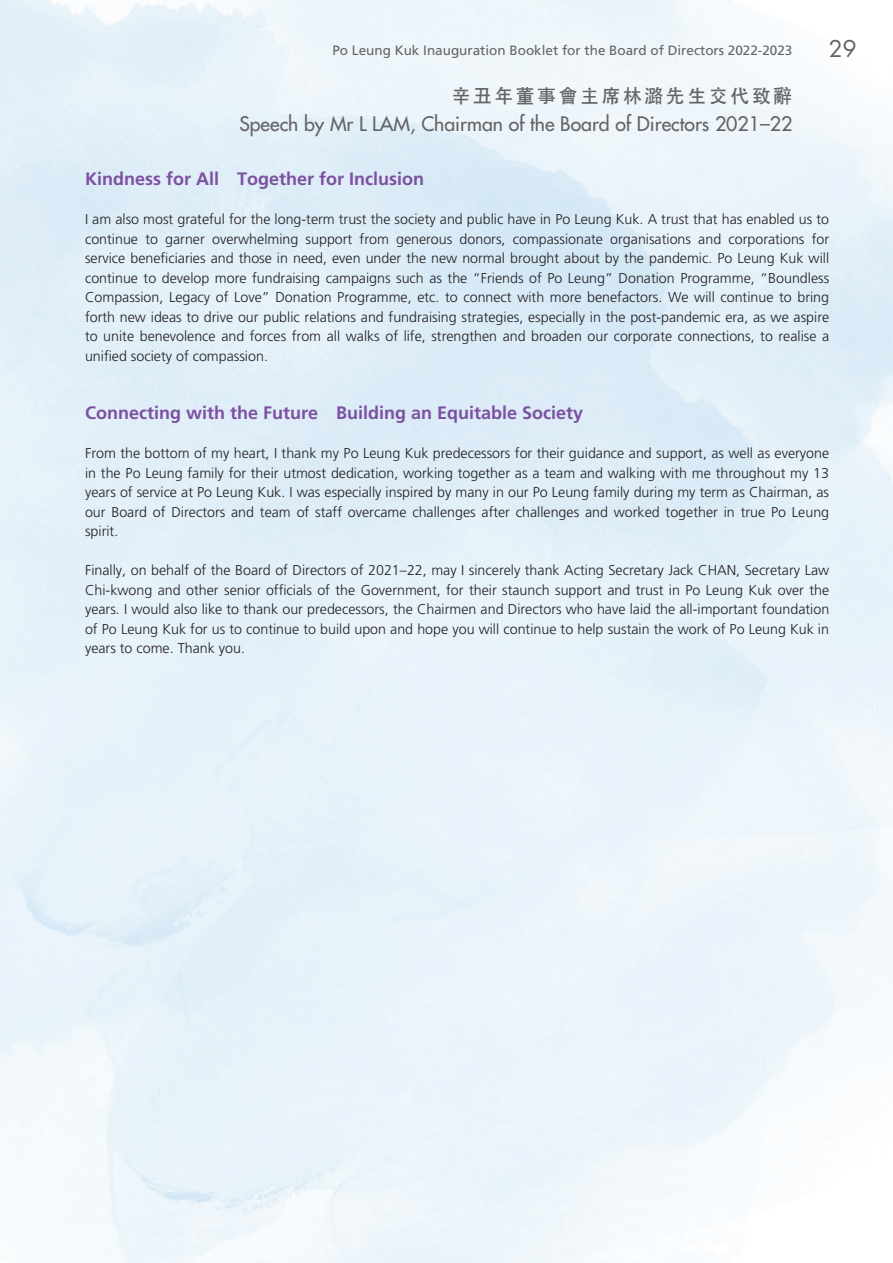
<style>
.page{position:relative;width:893px;height:1263px;background:#fff}
.page>*{position:absolute;margin:0;border:0;box-sizing:border-box;transform-origin:0 0}
.t1{font:22.5px "Futura Std";color:#636366}
.t2{font:500 19.5px "Futura Std";color:#636366}
.t3{font:700 19.5px "C Hei 2 HK";letter-spacing:.1em;color:#636366}
.t4{font:700 18px "Frutiger LT Std";color:#7c51a1}
.t5{font:300 14.25px/19.5px "Frutiger LT Std";color:#231f20;text-align:justify}
.t6{font:13.5px "Frutiger LT Std";color:#636366}
</style>
<div class="page">
<p class="t6" style="left:332px;top:42px;width:461px">Po Leung Kuk Inauguration Booklet for the Board of Directors 2022-2023</p>
<h1 class="t1" style="left:829px;top:34px;width:29px">29</h1>
<h2 class="t3" style="left:451px;top:86px;width:343px">辛丑年董事會主席林潞先生交代致辭</h2>
<h2 class="t2" style="left:239px;top:112px;width:555px">Speech by Mr L LAM, Chairman of the Board of Directors 2021–22</h2>
<p class="t4" style="left:85px;top:168px;width:341px">Kindness for All Together for Inclusion</p>
<p class="t5" style="left:85px;top:210px;width:746px">I am also most grateful for the long-term trust the society and public have in Po Leung Kuk. A trust that has enabled us to continue to garner overwhelming support from generous donors, compassionate organisations and corporations for service beneficiaries and those in need, even under the new normal brought about by the pandemic. Po Leung Kuk will continue to develop more fundraising campaigns such as the “Friends of Po Leung” Donation Programme, “Boundless Compassion, Legacy of Love” Donation Programme, etc. to connect with more benefactors. We will continue to bring forth new ideas to drive our public relations and fundraising strategies, especially in the post-pandemic era, as we aspire to unite benevolence and forces from all walks of life, strengthen and broaden our corporate connections, to realise a unified society of compassion.</p>
<p class="t4" style="left:85px;top:402px;width:500px">Connecting with the Future Building an Equitable Society</p>
<p class="t5" style="left:85px;top:444px;width:746px">From the bottom of my heart, I thank my Po Leung Kuk predecessors for their guidance and support, as well as everyone in the Po Leung family for their utmost dedication, working together as a team and walking with me throughout my 13 years of service at Po Leung Kuk. I was especially inspired by many in our Po Leung family during my term as Chairman, as our Board of Directors and team of staff overcame challenges after challenges and worked together in true Po Leung spirit.</p>
<p class="t5" style="left:85px;top:561px;width:746px">Finally, on behalf of the Board of Directors of 2021–22, may I sincerely thank Acting Secretary Jack CHAN, Secretary Law Chi-kwong and other senior officials of the Government, for their staunch support and trust in Po Leung Kuk over the years. I would also like to thank our predecessors, the Chairmen and Directors who have laid the all-important foundation of Po Leung Kuk for us to continue to build upon and hope you will continue to help sustain the work of Po Leung Kuk in years to come. Thank you.</p>
</div>
